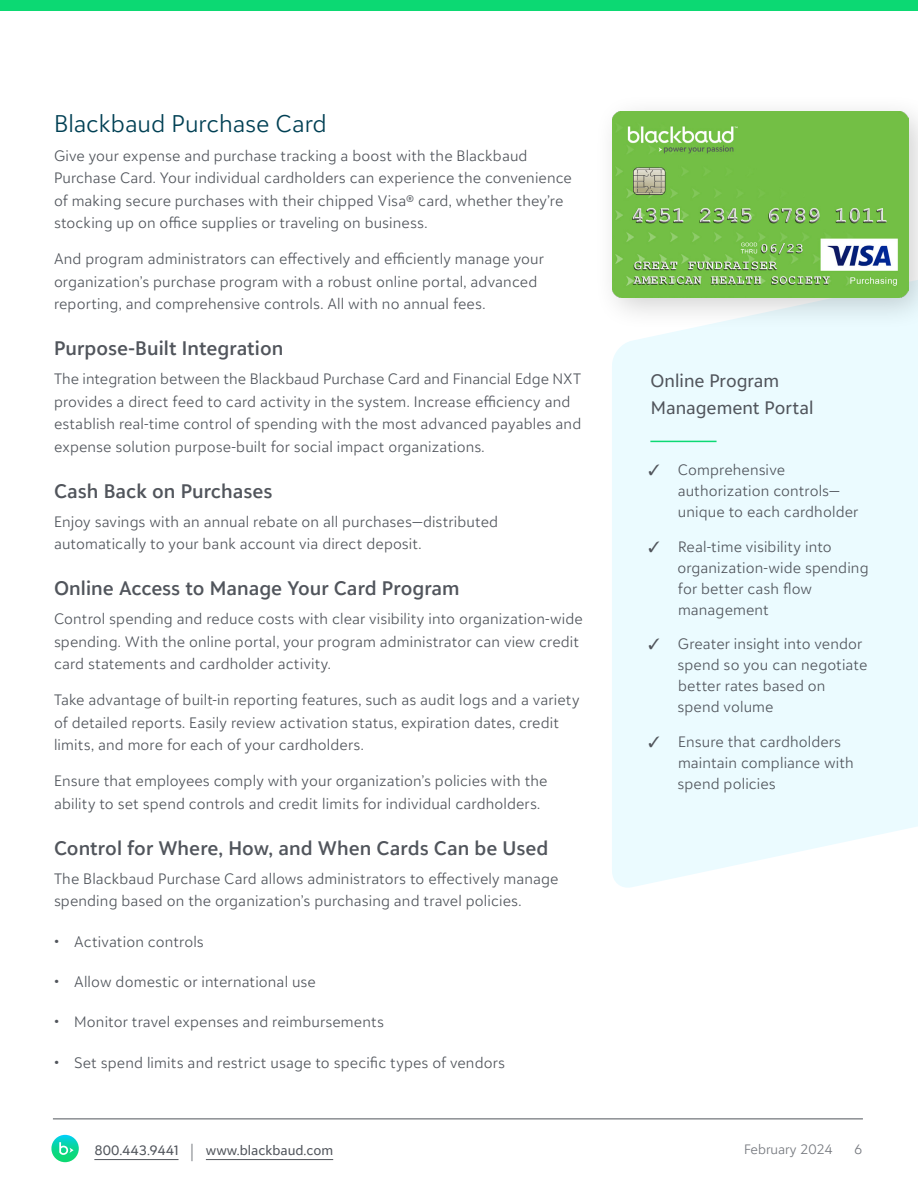
<style>
.page{position:relative;width:918px;height:1188px;background:#fff}
.page>*{position:absolute;margin:0;border:0;box-sizing:border-box;transform-origin:0 0}
.t1{font:300 24px "BLKB Sans";color:#004054}
.t2{font:600 19.5px "BLKB Sans";color:#51555c}
.t3{font:18px/27px "BLKB Sans";color:#51555c}
.t4{font:300 15px/22.5px "BLKB Sans";letter-spacing:.01em;color:#51555c}
.t5{font:13.5px "BLKB Sans";color:#51555c}
.t6{font:300 13.5px "BLKB Sans";color:#74777d}
.s1{font-weight:300;font-size:20.25px;color:#74777d}
</style>
<div class="page">
<div style="left:0;top:0;width:918px;height:11px;background:#0cd973"></div>
<hr style="left:53px;top:1119px;width:810px;height:1px;background:#51555c">
<hr style="left:94px;top:1159px;width:85px;height:1px;background:#51555c">
<hr style="left:206px;top:1159px;width:127px;height:1px;background:#51555c">
<svg style="left:51px;top:1135px;width:28px;height:27px"></svg>
<svg style="left:59px;top:1142px;width:15px;height:13px"></svg>
<div style="left:612px;top:331px;width:306px;height:557px;background:#ebfbff"></div>
<hr style="left:650px;top:441px;width:67px;height:1px;background:#0cd973">
<div style="left:593px;top:92px;width:325px;height:239px;background:#000;opacity:.18"></div>
<img style="left:613px;top:112px;width:295px;height:186px">
<h1 class="t1" style="left:54px;top:108px;width:274px">Blackbaud Purchase Card</h1>
<p class="t4" style="left:54px;top:144px;width:519px">Give your expense and purchase tracking a boost with the Blackbaud Purchase Card. Your individual cardholders can experience the convenience of making secure purchases with their chipped Visa® card, whether they’re stocking up on office supplies or traveling on business.</p>
<p class="t4" style="left:54px;top:248px;width:491px">And program administrators can effectively and efficiently manage your organization’s purchase program with a robust online portal, advanced reporting, and comprehensive controls. All with no annual fees.</p>
<h2 class="t2" style="left:54px;top:336px;width:231px">Purpose-Built Integration</h2>
<p class="t4" style="left:54px;top:368px;width:529px">The integration between the Blackbaud Purchase Card and Financial Edge NXT provides a direct feed to card activity in the system. Increase efficiency and establish real-time control of spending with the most advanced payables and expense solution purpose-built for social impact organizations.</p>
<h2 class="t2" style="left:54px;top:479px;width:220px">Cash Back on Purchases</h2>
<p class="t4" style="left:54px;top:510px;width:446px">Enjoy savings with an annual rebate on all purchases—distributed automatically to your bank account via direct deposit.</p>
<h2 class="t2" style="left:54px;top:576px;width:407px">Online Access to Manage Your Card Program</h2>
<p class="t4" style="left:54px;top:608px;width:530px">Control spending and reduce costs with clear visibility into organization-wide spending. With the online portal, your program administrator can view credit card statements and cardholder activity.</p>
<p class="t4" style="left:54px;top:689px;width:527px">Take advantage of built-in reporting features, such as audit logs and a variety of detailed reports. Easily review activation status, expiration dates, credit limits, and more for each of your cardholders.</p>
<p class="t4" style="left:54px;top:770px;width:495px">Ensure that employees comply with your organization’s policies with the ability to set spend controls and credit limits for individual cardholders.</p>
<h2 class="t2" style="left:54px;top:836px;width:496px">Control for Where, How, and When Cards Can be Used</h2>
<p class="t4" style="left:54px;top:867px;width:506px">The Blackbaud Purchase Card allows administrators to effectively manage spending based on the organization’s purchasing and travel policies.</p>
<p class="t4" style="left:54px;top:930px;width:151px">• Activation controls</p>
<p class="t4" style="left:54px;top:970px;width:263px">• Allow domestic or international use</p>
<p class="t4" style="left:54px;top:1011px;width:331px">• Monitor travel expenses and reimbursements</p>
<p class="t4" style="left:54px;top:1051px;width:453px">• Set spend limits and restrict usage to specific types of vendors</p>
<p class="t3" style="left:651px;top:367px;width:165px">Online Program<br>Management Portal</p>
<p class="t4" style="left:678px;top:459px;width:182px;line-height:21px;text-indent:-29px">✓ Comprehensive authorization controls— unique to each cardholder</p>
<p class="t4" style="left:677px;top:536px;width:193px;line-height:21px;text-indent:-29px">✓ Real-time visibility into organization-wide spending for better cash flow management</p>
<p class="t4" style="left:678px;top:633px;width:191px;line-height:21px;text-indent:-29px">✓ Greater insight into vendor spend so you can negotiate better rates based on spend volume</p>
<p class="t4" style="left:678px;top:731px;width:178px;line-height:21px;text-indent:-29px">✓ Ensure that cardholders maintain compliance with spend policies</p>
<p class="t5" style="left:94px;top:1142px;width:86px">800.443.9441</p>
<p class="t6" style="left:744px;top:1141px;width:90px">February 2024</p>
<p class="t6" style="left:854px;top:1141px;width:10px">6</p>
<p class="t5" style="left:189px;top:1142px;width:145px"><span class="s1">|</span> www.blackbaud.com</p>
</div>
